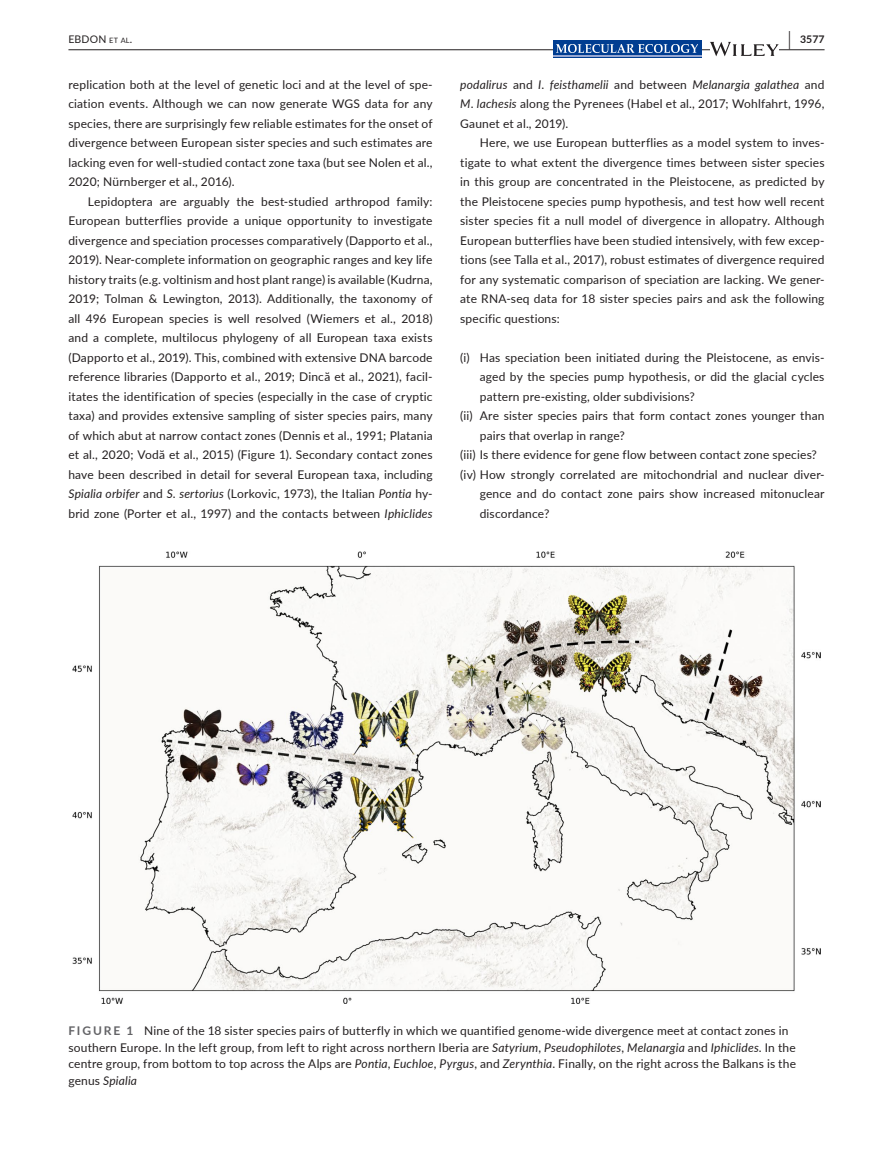
<style>
.page{position:relative;width:893px;height:1174px;background:#fff}
.page>*{position:absolute;margin:0;border:0;box-sizing:border-box;transform-origin:0 0}
.t1{font:12px/19.5px "Lato";letter-spacing:.015em;color:#231f20;text-align:justify}
.t2{font:10.5px "Lato";letter-spacing:.02em;color:#231f20}
.t3{font:700 10.5px "Lato";color:#231f20}
.s1{font-size:7.35px}
.s2{font-size:19.5px}
.s3{font-style:italic}
.s4{font-weight:700;color:#636366}
</style>
<div class="page">
<hr style="left:68px;top:49px;width:756px;height:1px;background:#231f20">
<div style="left:553px;top:41px;width:148px;height:17px;background:#003d91"></div>
<img style="left:556px;top:44px;width:142px;height:8px">
<hr style="left:553px;top:55px;width:148px;height:2px;background:#96a6d0">
<svg style="left:710px;top:42px;width:69px;height:14px"></svg>
<img style="left:72px;top:552px;width:749px;height:451px">
<p class="t2" style="left:68px;top:31px;width:65px">EBDON <span class="s1">et al</span>.</p>
<p class="t3" style="left:789px;top:31px;width:37px"><span class="s2">|</span> 3577</p>
<p class="t1" style="left:68px;top:74px;width:366px">replication both at the level of genetic loci and at the level of spe&shy;ciation events. Although we can now generate WGS data for any species, there are surprisingly few reliable estimates for the onset of divergence between European sister species and such estimates are lacking even for well-studied contact zone taxa (but see Nolen et al., 2020; Nürnberger et al., 2016).</p>
<p class="t1" style="left:68px;top:191px;width:366px;text-indent:20px">Lepidoptera are arguably the best-studied arthropod family:<br>European butterflies provide a unique opportunity to investigate divergence and speciation processes comparatively (Dapporto et al., 2019). Near-complete information on geographic ranges and key life history traits (e.g. voltinism and host plant range) is available (Kudrna, 2019; Tolman &amp; Lewington, 2013). Additionally, the taxonomy of all 496 European species is well resolved (Wiemers et al., 2018) and a complete, multilocus phylogeny of all European taxa exists (Dapporto et al., 2019). This, combined with extensive DNA barcode reference libraries (Dapporto et al., 2019; Dincӑ et al., 2021), facil&shy;itates the identification of species (especially in the case of cryptic taxa) and provides extensive sampling of sister species pairs, many of which abut at narrow contact zones (Dennis et al., 1991; Platania et al., 2020; Vodӑ et al., 2015) (Figure 1). Secondary contact zones have been described in detail for several European taxa, including <span class="s3">Spialia orbifer</span> and <span class="s3">S</span>. <span class="s3">sertorius</span> (Lorkovic, 1973), the Italian <span class="s3">Pontia</span> hy&shy;brid zone (Porter et al., 1997) and the contacts between <span class="s3">Iphiclides</span></p>
<p class="t1" style="left:460px;top:74px;width:366px"><span class="s3">podalirus</span> and <span class="s3">I</span>. <span class="s3">feisthamelii</span> and between <span class="s3">Melanargia galathea</span> and <span class="s3">M</span>. <span class="s3">lachesis</span> along the Pyrenees (Habel et al., 2017; Wohlfahrt, 1996, Gaunet et al., 2019).</p>
<p class="t1" style="left:460px;top:132px;width:366px;text-indent:20px">Here, we use European butterflies as a model system to inves&shy;tigate to what extent the divergence times between sister species in this group are concentrated in the Pleistocene, as predicted by the Pleistocene species pump hypothesis, and test how well recent sister species fit a null model of divergence in allopatry. Although European butterflies have been studied intensively, with few excep&shy;tions (see Talla et al., 2017), robust estimates of divergence required for any systematic comparison of speciation are lacking. We gener&shy;ate RNA-seq data for 18 sister species pairs and ask the following specific questions:</p>
<p class="t1" style="left:460px;top:347px;width:366px">(i) Has speciation been initiated during the Pleistocene, as envis-</p>
<p class="t1" style="left:480px;top:366px;width:346px">aged by the species pump hypothesis, or did the glacial cycles</p>
<p class="t1" style="left:480px;top:386px;width:216px">pattern pre-existing, older subdivisions?</p>
<p class="t1" style="left:460px;top:405px;width:366px">(ii) Are sister species pairs that form contact zones younger than</p>
<p class="t1" style="left:480px;top:425px;width:146px">pairs that overlap in range?</p>
<p class="t1" style="left:460px;top:444px;width:358px">(iii) Is there evidence for gene flow between contact zone species?</p>
<p class="t1" style="left:460px;top:464px;width:366px">(iv) How strongly correlated are mitochondrial and nuclear diver-</p>
<p class="t1" style="left:480px;top:483px;width:346px">gence and do contact zone pairs show increased mitonuclear</p>
<p class="t1" style="left:480px;top:503px;width:71px">discordance?</p>
<p class="t1" style="left:68px;top:1022px;width:729px;line-height:16.5px;text-align:left"><span class="s4">FIGURE 1</span> Nine of the 18 sister species pairs of butterfly in which we quantified genome-wide divergence meet at contact zones in southern Europe. In the left group, from left to right across northern Iberia are <span class="s3">Satyrium</span>, <span class="s3">Pseudophilotes</span>, <span class="s3">Melanargia</span> and <span class="s3">Iphiclides</span>. In the centre group, from bottom to top across the Alps are <span class="s3">Pontia</span>, <span class="s3">Euchloe</span>, <span class="s3">Pyrgus</span>, and <span class="s3">Zerynthia</span>. Finally, on the right across the Balkans is the genus <span class="s3">Spialia</span></p>
</div>
